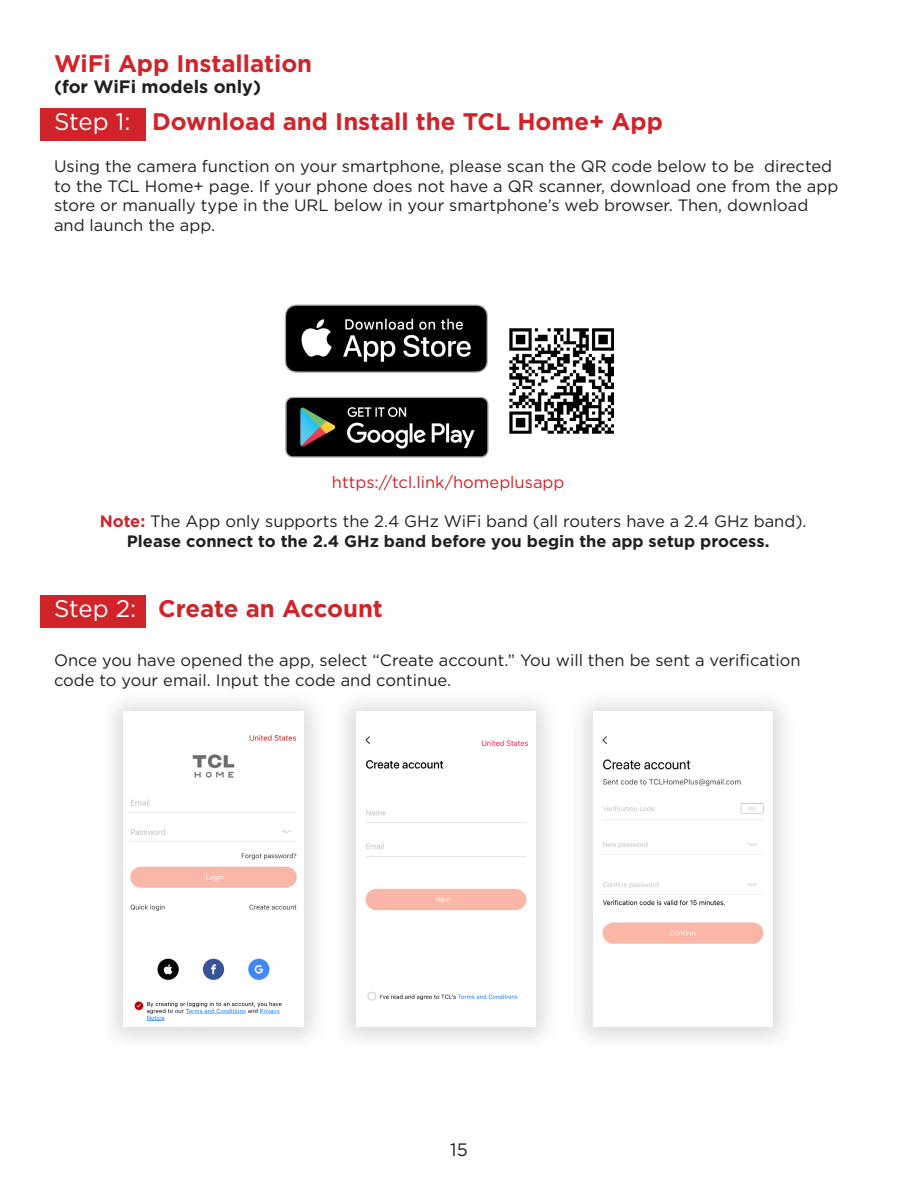
<style>
.page{position:relative;width:918px;height:1188px;background:#fff}
.page>*{position:absolute;margin:0;border:0;box-sizing:border-box;transform-origin:0 0}
.Step{font:700 24px "Gotham";color:#d1232a}
.t1{font:700 18px "Gotham";color:#231f20}
.t2{font:18px "Gotham";color:#231f20}
.Body_Copy_11pt{font:16.5px/19.8px "Gotham";color:#231f20}
.Body_Copy_11pt-2{font:700 16.5px "Gotham";color:#231f20}
.t3{font:16.5px "Gotham";color:#d1232a}
.s1{font-weight:400;color:#fff}
.s2{font-weight:700;color:#d1232a}
</style>
<div class="page">
<div style="left:40px;top:108px;width:106px;height:32px;background:#d1232a"></div>
<div style="left:40px;top:596px;width:106px;height:32px;background:#d1232a"></div>
<img style="left:284px;top:304px;width:330px;height:154px">
<div style="left:98px;top:688px;width:232px;height:366px;background:#231f20;opacity:.15"></div>
<img style="left:124px;top:712px;width:179px;height:314px">
<div style="left:330px;top:688px;width:232px;height:366px;background:#231f20;opacity:.15"></div>
<img style="left:356px;top:712px;width:179px;height:314px">
<div style="left:567px;top:688px;width:232px;height:366px;background:#231f20;opacity:.15"></div>
<img style="left:593px;top:712px;width:179px;height:314px">
<p class="Step" style="left:54px;top:49px;width:260px">WiFi App Installation</p>
<p class="t1" style="left:54px;top:76px;width:209px">(for WiFi models only)</p>
<p class="Step" style="left:54px;top:108px;width:611px"><span class="s1">Step 1:</span> Download and Install the TCL Home+ App</p>
<p class="Body_Copy_11pt" style="left:54px;top:156px;width:786px">Using the camera function on your smartphone, please scan the QR code below to be directed to the TCL Home+ page. If your phone does not have a QR scanner, download one from the app store or manually type in the URL below in your smartphone’s web browser. Then, download and launch the app.</p>
<p class="t3" style="left:332px;top:471px;width:234px">https://tcl.link/homeplusapp</p>
<p class="Body_Copy_11pt" style="left:100px;top:511px;width:708px"><span class="s2">Note:</span> The App only supports the 2.4 GHz WiFi band (all routers have a 2.4 GHz band).</p>
<p class="Body_Copy_11pt-2" style="left:127px;top:532px;width:644px">Please connect to the 2.4 GHz band before you begin the app setup process.</p>
<p class="Step" style="left:54px;top:595px;width:330px"><span class="s1">Step 2:</span> Create an Account</p>
<p class="Body_Copy_11pt" style="left:54px;top:650px;width:748px">Once you have opened the app, select “Create account.” You will then be sent a verification code to your email. Input the code and continue.</p>
<p class="t2" style="left:450px;top:1138px;width:19px">15</p>
</div>
